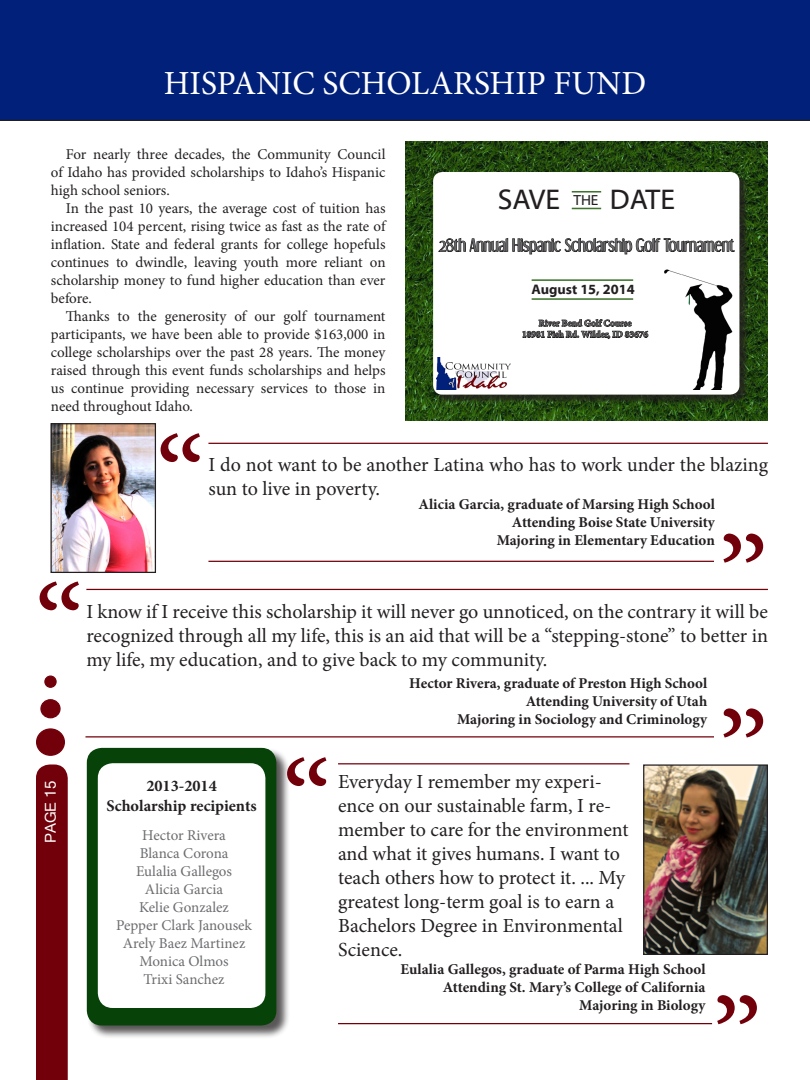
<style>
.page{position:relative;width:810px;height:1080px;background:#fff}
.page>*{position:absolute;margin:0;border:0;box-sizing:border-box;transform-origin:0 0}
.t1{font:125px/174.9px "Minion Pro";color:#72000a}
.t2{font:33.75px "Minion Pro";color:#fff}
.t3{font:28.75px "Myriad Web Pro";color:#231f20}
.t4{font:20px/24px "Minion Pro";letter-spacing:-.005em;color:#231f20}
.t5{font:700 16.25px/19.5px "Minion Pro";color:#231f20;text-align:center}
.t6{font:15px "Minion Pro";color:#231f20}
.t7{font:700 15px/18px "Minion Pro";color:#231f20;text-align:right}
.t8{font:15px/18px "Minion Pro";color:#6c6d70;text-align:center}
.t9{font:15px "Microsoft Sans Serif";color:#fff}
.t10{font:14.75px "Dream Orphans";color:#636366}
.t11{font:14.75px "Myriad Web Pro";color:#231f20}
.t12{font:700 14px "Myriad Web Pro";color:#231f20}
.t13{font:700 9.25px/11.1px "Minion Pro";color:#636366;text-align:center}
</style>
<div class="page">
<div style="left:87px;top:748px;width:203px;height:291px;background:#231f20;opacity:.75"></div>
<div style="left:87px;top:748px;width:189px;height:277px;background:#074209;border-radius:15px"></div>
<div style="left:98px;top:763px;width:167px;height:245px;background:#fff;border-radius:15px"></div>
<div style="left:36px;top:765px;width:32px;height:315px;background:#72000a"></div>
<div style="left:37px;top:729px;width:27px;height:26px;background:#72000a;border-radius:50%"></div>
<div style="left:36px;top:728px;width:29px;height:28px;border:1px solid #72000a;border-radius:50%"></div>
<div style="left:41px;top:700px;width:19px;height:18px;background:#72000a;border-radius:50%"></div>
<div style="left:40px;top:699px;width:21px;height:19px;border:1px solid #72000a;border-radius:50%"></div>
<div style="left:45px;top:676px;width:11px;height:11px;background:#72000a;border-radius:50%"></div>
<div style="left:44px;top:675px;width:13px;height:13px;border:1px solid #72000a;border-radius:50%"></div>
<div style="left:0;top:0;width:810px;height:121px;background:#002079"></div>
<img style="left:645px;top:766px;width:121px;height:187px">
<div style="left:643px;top:764px;width:125px;height:191px;border:1px solid #231f20"></div>
<hr style="left:208px;top:443px;width:560px;height:1px;background:#72000a">
<hr style="left:86px;top:589px;width:682px;height:1px;background:#72000a">
<hr style="left:338px;top:763px;width:291px;height:1px;background:#72000a">
<hr style="left:208px;top:561px;width:506px;height:1px;background:#72000a">
<hr style="left:86px;top:736px;width:628px;height:2px;background:#72000a">
<hr style="left:338px;top:1023px;width:374px;height:1px;background:#72000a">
<img style="left:53px;top:425px;width:101px;height:146px">
<div style="left:51px;top:423px;width:105px;height:150px;border:1px solid #231f20"></div>
<img style="left:405px;top:141px;width:363px;height:279px">
<div style="left:434px;top:173px;width:315px;height:231px;background:#231f20;opacity:.75"></div>
<div style="left:433px;top:172px;width:306px;height:223px;background:#fff;border-radius:9px"></div>
<img style="left:664px;top:269px;width:69px;height:121px">
<svg style="left:438px;top:238px;width:297px;height:16px"></svg>
<svg style="left:522px;top:319px;width:126px;height:20px"></svg>
<img style="left:437px;top:358px;width:74px;height:31px">
<svg style="left:572px;top:208px;width:29px;height:1px"></svg>
<hr style="left:532px;top:298px;width:101px;height:2px;background:#3f742e">
<hr style="left:532px;top:279px;width:101px;height:2px;background:#3f742e">
<hr style="left:572px;top:191px;width:29px;height:2px;background:#3f742e">
<p class="t2" style="left:164px;top:60px;width:484px">HISPANIC SCHOLARSHIP FUND</p>
<p class="t6" style="left:66px;top:145px;width:321px">For nearly three decades, the Community Council</p>
<p class="t6" style="left:51px;top:163px;width:336px">of Idaho has provided scholarships to Idaho’s Hispanic</p>
<p class="t6" style="left:51px;top:181px;width:121px">high school seniors.</p>
<p class="t6" style="left:66px;top:199px;width:321px">In the past 10 years, the average cost of tuition has</p>
<p class="t6" style="left:51px;top:217px;width:336px">increased 104 percent, rising twice as fast as the rate of</p>
<p class="t6" style="left:51px;top:235px;width:336px">inflation. State and federal grants for college hopefuls</p>
<p class="t6" style="left:51px;top:253px;width:336px">continues to dwindle, leaving youth more reliant on</p>
<p class="t6" style="left:51px;top:271px;width:336px">scholarship money to fund higher education than ever</p>
<p class="t6" style="left:51px;top:289px;width:42px">before.</p>
<p class="t6" style="left:66px;top:307px;width:321px">Thanks to the generosity of our golf tournament</p>
<p class="t6" style="left:51px;top:325px;width:336px">participants, we have been able to provide $163,000 in</p>
<p class="t6" style="left:51px;top:343px;width:336px">college scholarships over the past 28 years. The money</p>
<p class="t6" style="left:51px;top:361px;width:336px">raised through this event funds scholarships and helps</p>
<p class="t6" style="left:51px;top:379px;width:336px">us continue providing necessary services to those in</p>
<p class="t6" style="left:51px;top:397px;width:144px">need throughout Idaho.</p>
<p class="t1" style="left:155px;top:396px;width:51px">“</p>
<p class="t3" style="left:498px;top:184px;width:64px">SAVE</p>
<p class="t3" style="left:610px;top:184px;width:67px">DATE</p>
<p class="t10" style="left:439px;top:236px;width:297px">28th Annual Hispanic Scholarship Golf Tournament</p>
<p class="t12" style="left:532px;top:281px;width:104px">August 15, 2014</p>
<p class="t13" style="left:522px;top:318px;width:128px">River Bend Golf Course<br>18981 Fish Rd. Wilder, ID 83676</p>
<p class="t11" style="left:573px;top:192px;width:27px">THE</p>
<p class="t4" style="left:208px;top:452px;width:561px">I do not want to be another Latina who has to work under the blazing sun to live in poverty.</p>
<p class="t7" style="left:419px;top:495px;width:298px">Alicia Garcia, graduate of Marsing High School<br>Attending Boise State University<br>Majoring in Elementary Education</p>
<p class="t1" style="left:718px;top:496px;width:52px">” ”</p>
<p class="t1" style="left:34px;top:544px;width:51px">“</p>
<p class="t4" style="left:86px;top:600px;width:683px;text-align:justify">I know if I receive this scholarship it will never go unnoticed, on the contrary it will be recognized through all my life, this is an aid that will be a “stepping-stone” to better in my life, my education, and to give back to my community.</p>
<p class="t7" style="left:409px;top:674px;width:299px">Hector Rivera, graduate of Preston High School<br>Attending University of Utah<br>Majoring in Sociology and Criminology</p>
<p class="t9" style="left:41px;top:843px;width:64px;rotate:-90deg">PAGE 15</p>
<p class="t5" style="left:106px;top:776px;width:152px">2013-2014<br>Scholarship recipients</p>
<p class="t8" style="left:116px;top:826px;width:137px">Hector Rivera<br>Blanca Corona<br>Eulalia Gallegos<br>Alicia Garcia<br>Kelie Gonzalez<br>Pepper Clark Janousek<br>Arely Baez Martinez<br>Monica Olmos<br>Trixi Sanchez</p>
<p class="t1" style="left:282px;top:720px;width:51px">“</p>
<p class="t4" style="left:338px;top:769px;width:292px">Everyday I remember my experi&shy;ence on our sustainable farm, I re&shy;member to care for the environment and what it gives humans. I want to teach others how to protect it. ... My greatest long-term goal is to earn a<br>Bachelors Degree in Environmental<br>Science.</p>
<p class="t7" style="left:400px;top:960px;width:307px">Eulalia Gallegos, graduate of Parma High School<br>Attending St. Mary’s College of California<br>Majoring in Biology</p>
<p class="t1" style="left:712px;top:957px;width:52px">”</p>
</div>
